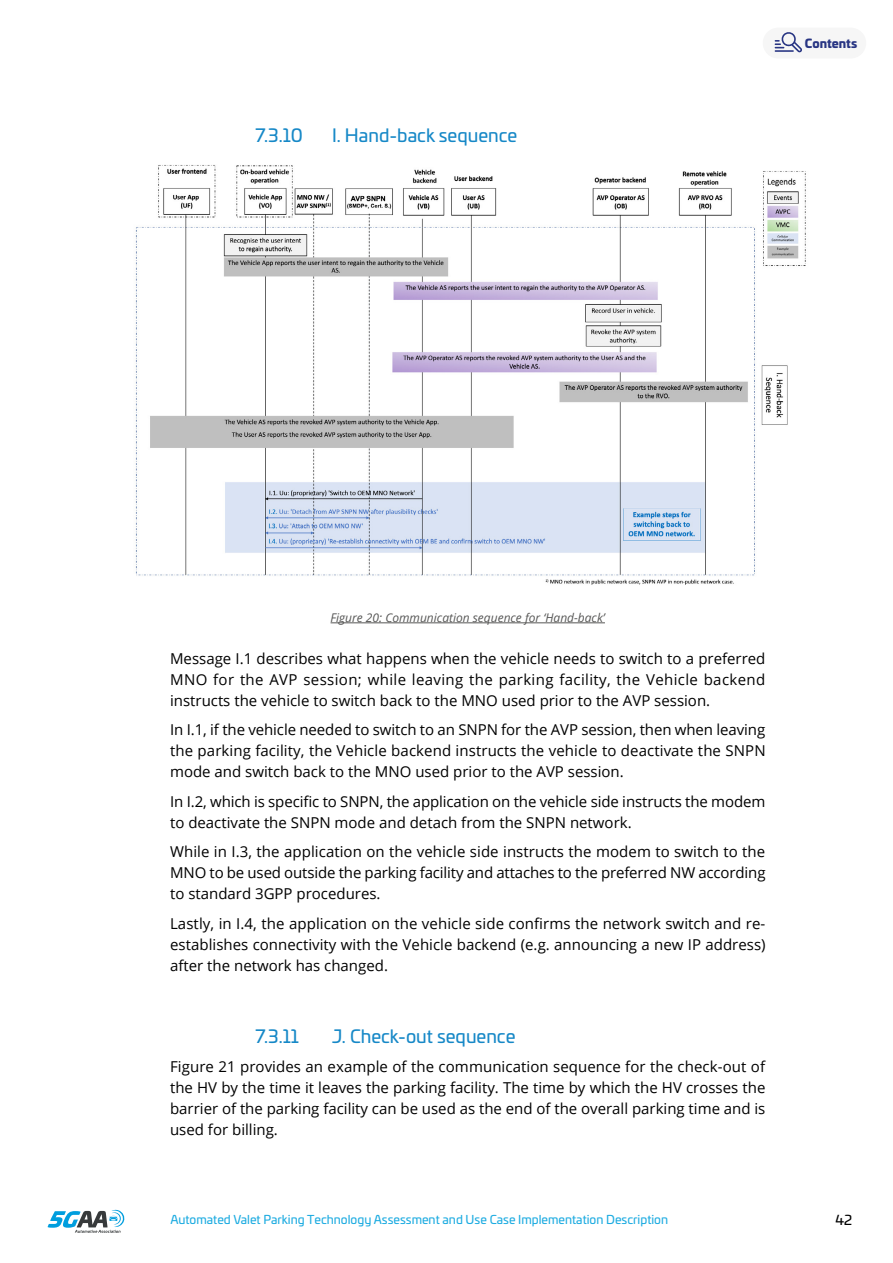
<style>
.page{position:relative;width:893px;height:1263px;background:#fff}
.page>*{position:absolute;margin:0;border:0;box-sizing:border-box;transform-origin:0 0}
.t1{font:18px "Univia Pro";color:#1688c7}
.t2{font:15px/21px "Open Sans";color:#000;text-align:justify}
.t3{font:13.5px "Univia Pro";color:#000}
.t4{font:12px "Univia Pro";color:#1eace1}
.t5{font:italic 12px "Open Sans";color:#575756}
.t6{font:900 12px "Univia Pro";color:#283583}
</style>
<div class="page">
<svg style="left:48px;top:1209px;width:77px;height:24px"></svg>
<div style="left:763px;top:28px;width:103px;height:30px;background:#f6f6f6;border-radius:15px"></div>
<svg style="left:775px;top:32px;width:27px;height:21px"></svg>
<hr style="left:331px;top:622px;width:274px;height:1px;background:#575756">
<img style="left:135px;top:165px;width:671px;height:420px">
<p class="t1" style="left:256px;top:122px;width:49px">7.3.10</p>
<p class="t1" style="left:332px;top:122px;width:187px">I. Hand-back sequence</p>
<p class="t6" style="left:805px;top:33px;width:54px">Contents</p>
<p class="t5" style="left:331px;top:609px;width:276px">Figure 20: Communication sequence for ‘Hand-back’</p>
<p class="t2" style="left:170px;top:648px;width:597px">Message I.1 describes what happens when the vehicle needs to switch to a preferred MNO for the AVP session; while leaving the parking facility, the Vehicle backend instructs the vehicle to switch back to the MNO used prior to the AVP session.</p>
<p class="t2" style="left:170px;top:719px;width:597px">In I.1, if the vehicle needed to switch to an SNPN for the AVP session, then when leaving the parking facility, the Vehicle backend instructs the vehicle to deactivate the SNPN mode and switch back to the MNO used prior to the AVP session.</p>
<p class="t2" style="left:170px;top:791px;width:597px">In I.2, which is specific to SNPN, the application on the vehicle side instructs the modem to deactivate the SNPN mode and detach from the SNPN network.</p>
<p class="t2" style="left:170px;top:841px;width:597px">While in I.3, the application on the vehicle side instructs the modem to switch to the MNO to be used outside the parking facility and attaches to the preferred NW according to standard 3GPP procedures.</p>
<p class="t2" style="left:170px;top:913px;width:597px">Lastly, in I.4, the application on the vehicle side confirms the network switch and re&shy;establishes connectivity with the Vehicle backend (e.g. announcing a new IP address) after the network has changed.</p>
<p class="t1" style="left:256px;top:1022px;width:45px">7.3.11</p>
<p class="t1" style="left:332px;top:1022px;width:185px">J. Check-out sequence</p>
<p class="t2" style="left:170px;top:1056px;width:597px">Figure 21 provides an example of the communication sequence for the check-out of the HV by the time it leaves the parking facility. The time by which the HV crosses the barrier of the parking facility can be used as the end of the overall parking time and is used for billing.</p>
<p class="t4" style="left:170px;top:1211px;width:499px">Automated Valet Parking Technology Assessment and Use Case Implementation Description</p>
<p class="t3" style="left:835px;top:1210px;width:18px">42</p>
</div>
